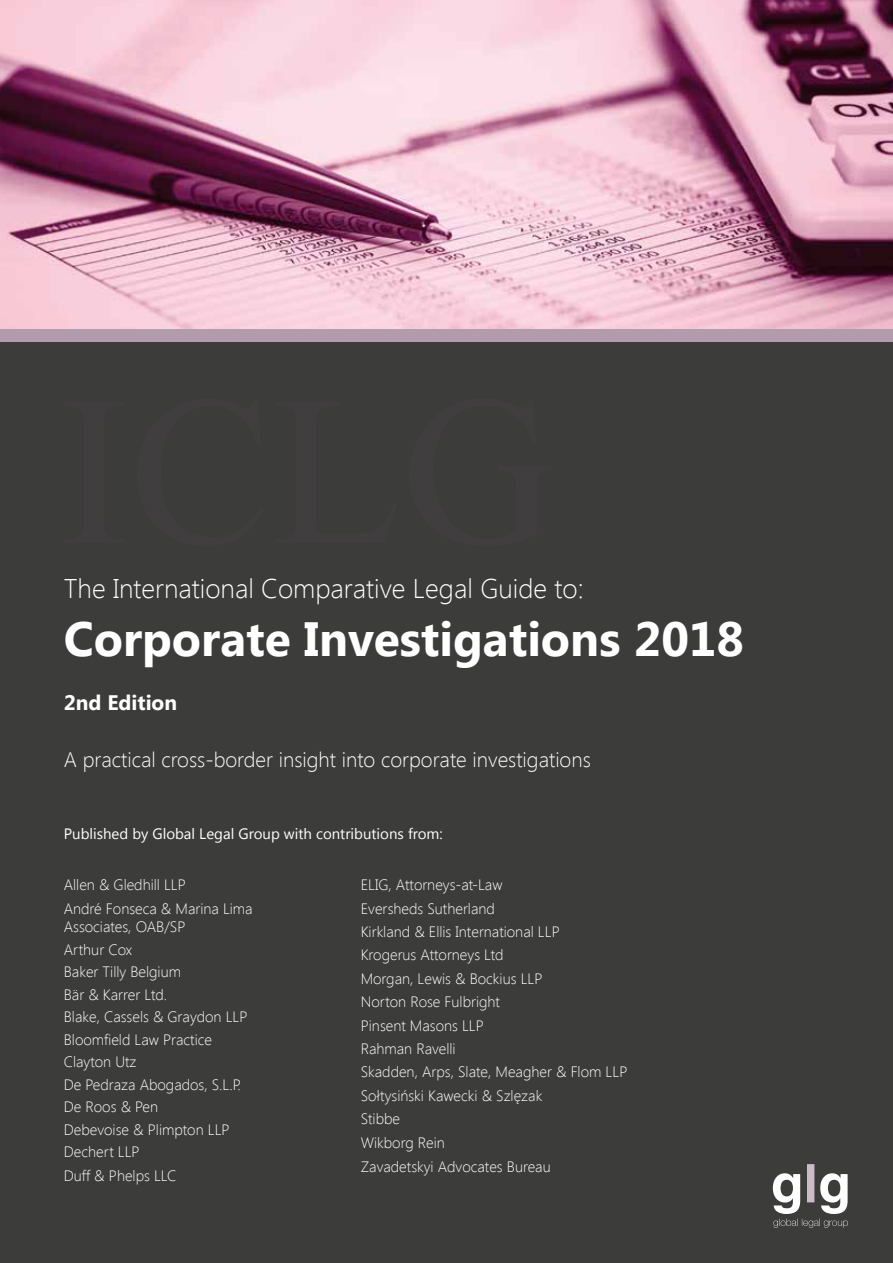
<style>
.page{position:relative;width:893px;height:1263px;background:#fff}
.page>*{position:absolute;margin:0;border:0;box-sizing:border-box;transform-origin:0 0}
.t1{font:700 48px "Segoe UI";color:#fff}
.t2{font:300 27px "Segoe UI";color:#fff}
.t3{font:300 21px "Segoe UI";color:#fff}
.t4{font:700 21px "Segoe UI";color:#fff}
.t5{font:300 15px/23.4px "Segoe UI";color:#fff}
.t6{font:15px "Segoe UI";color:#fff}
</style>
<div class="page">
<div style="left:0;top:341px;width:893px;height:922px;background:#3c3c3b"></div>
<img style="left:0;top:0;width:893px;height:330px">
<div style="left:0;top:330px;width:893px;height:12px;background:#b39bae"></div>
<svg style="left:773px;top:1164px;width:75px;height:64px"></svg>
<h2 class="t2" style="left:64px;top:570px;width:521px">The International Comparative Legal Guide to:</h2>
<h1 class="t1" style="left:64px;top:604px;width:682px">Corporate Investigations 2018</h1>
<h3 class="t4" style="left:64px;top:687px;width:115px">2nd Edition</h3>
<h3 class="t3" style="left:64px;top:745px;width:528px">A practical cross-border insight into corporate investigations</h3>
<p class="t6" style="left:64px;top:823px;width:380px">Published by Global Legal Group with contributions from:</p>
<p class="t5" style="left:64px;top:872px;width:190px;line-height:24px">Allen &amp; Gledhill LLP<br>André Fonseca &amp; Marina Lima</p>
<p class="t5" style="left:64px;top:915px;width:185px;line-height:22.5px">Associates, OAB/SP<br>Arthur Cox<br>Baker Tilly Belgium<br>Bär &amp; Karrer Ltd.<br>Blake, Cassels &amp; Graydon LLP<br>Bloomfield Law Practice<br>Clayton Utz<br>De Pedraza Abogados, S.L.P.<br>De Roos &amp; Pen<br>Debevoise &amp; Plimpton LLP<br>Dechert LLP</p>
<p class="t5" style="left:64px;top:1164px;width:114px">Duff &amp; Phelps LLC</p>
<p class="t5" style="left:361px;top:873px;width:268px">ELIG, Attorneys-at-Law<br>Eversheds Sutherland<br>Kirkland &amp; Ellis International LLP<br>Krogerus Attorneys Ltd<br>Morgan, Lewis &amp; Bockius LLP<br>Norton Rose Fulbright<br>Pinsent Masons LLP<br>Rahman Ravelli<br>Skadden, Arps, Slate, Meagher &amp; Flom LLP<br>Sołtysiński Kawecki &amp; Szlęzak<br>Stibbe<br>Wikborg Rein<br>Zavadetskyi Advocates Bureau</p>
</div>
